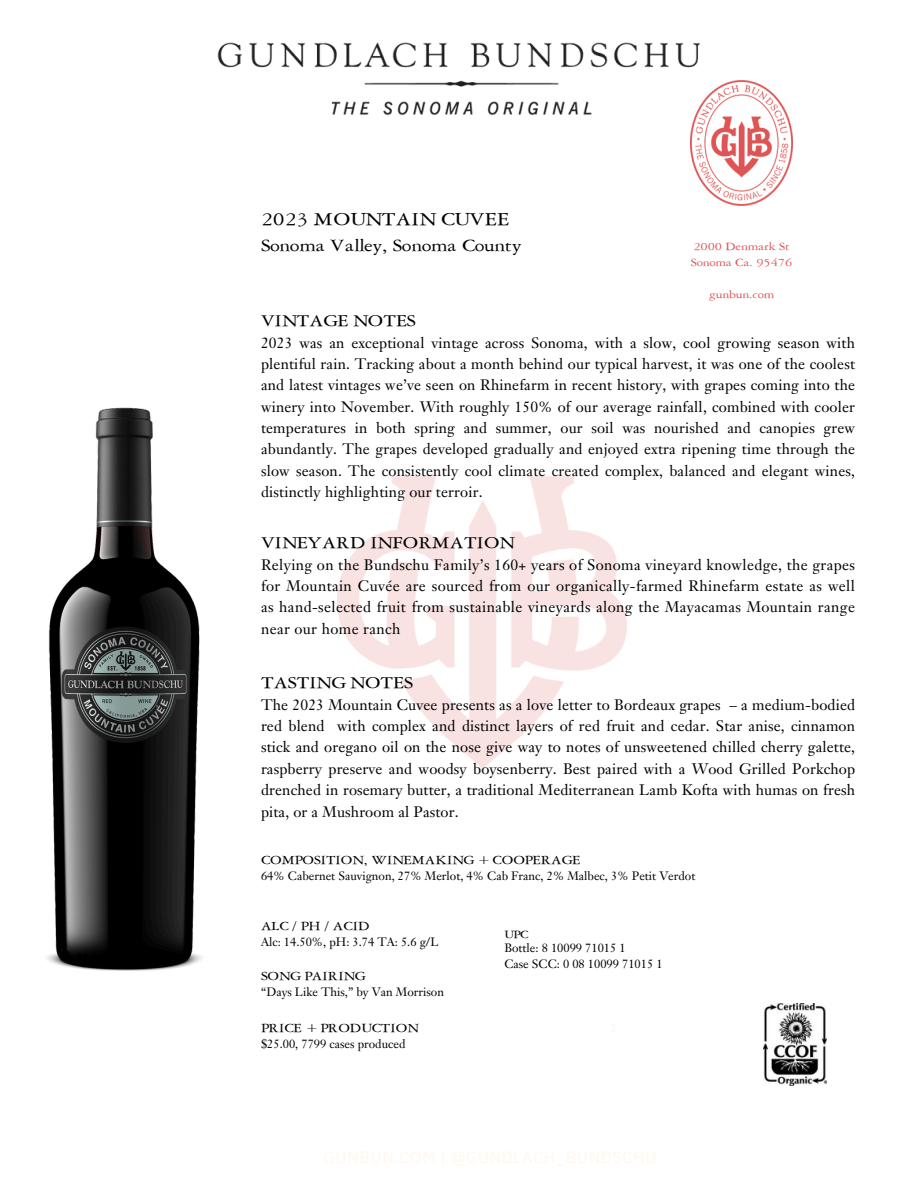
<style>
.page{position:relative;width:918px;height:1188px;background:#fff}
.page>*{position:absolute;margin:0;border:0;box-sizing:border-box;transform-origin:0 0}
.t1{font:19.8px "Amery Wide Normal";color:#000}
.t2{font:18.75px "Amery Wide Normal";color:#000}
.t3{font:18px "Amery Wide Normal";color:#000}
.t4{font:17.85px "Amery Wide Normal";color:#000}
.t5{font:15px/21.3px "Janson Text";letter-spacing:.015em;color:#000;text-align:justify}
.t6{font:13.5px "Amery Wide Normal";color:#000}
.t7{font:12px "Janson Text";color:#000}
.t8{font:12px "Amery Wide Normal";color:#dd5453}
.t9{font:12px "Amery Wide Normal";color:#000}
</style>
<div class="page">
<img style="left:337px;top:477px;width:289px;height:292px">
<img style="left:697px;top:80px;width:95px;height:125px">
<img style="left:763px;top:1004px;width:63px;height:82px">
<img style="left:217px;top:42px;width:525px;height:133px">
<img style="left:47px;top:407px;width:155px;height:564px">
<p class="t1" style="left:261px;top:203px;width:250px">2023 MOUNTAIN CUVEE</p>
<p class="t2" style="left:261px;top:231px;width:262px">Sonoma Valley, Sonoma County</p>
<p class="t8" style="left:693px;top:237px;width:98px">2000 Denmark St</p>
<p class="t8" style="left:691px;top:253px;width:103px">Sonoma Ca. 95476</p>
<p class="t8" style="left:709px;top:285px;width:67px">gunbun.com</p>
<p class="t4" style="left:261px;top:307px;width:156px">VINTAGE NOTES</p>
<p class="t5" style="left:261px;top:332px;width:596px">2023 was an exceptional vintage across Sonoma, with a slow, cool growing season with plentiful rain. Tracking about a month behind our typical harvest, it was one of the coolest and latest vintages we’ve seen on Rhinefarm in recent history, with grapes coming into the winery into November. With roughly 150% of our average rainfall, combined with cooler temperatures in both spring and summer, our soil was nourished and canopies grew abundantly. The grapes developed gradually and enjoyed extra ripening time through the slow season. The consistently cool climate created complex, balanced and elegant wines, distinctly highlighting our terroir.</p>
<p class="t3" style="left:261px;top:529px;width:255px">VINEYARD INFORMATION</p>
<p class="t5" style="left:261px;top:554px;width:595px">Relying on the Bundschu Family’s 160+ years of Sonoma vineyard knowledge, the grapes for Mountain Cuvée are sourced from our organically-farmed Rhinefarm estate as well as hand-selected fruit from sustainable vineyards along the Mayacamas Mountain range near our home ranch</p>
<h1 class="t3" style="left:261px;top:669px;width:153px">TASTING NOTES</h1>
<h1 class="t5" style="left:261px;top:694px;width:596px">The 2023 Mountain Cuvee presents as a love letter to Bordeaux grapes – a medium-bodied red blend with complex and distinct layers of red fruit and cedar. Star anise, cinnamon stick and oregano oil on the nose give way to notes of unsweetened chilled cherry galette, raspberry preserve and woodsy boysenberry. Best paired with a Wood Grilled Porkchop drenched in rosemary butter, a traditional Mediterranean Lamb Kofta with humas on fresh pita, or a Mushroom al Pastor.</h1>
<h3 class="t6" style="left:261px;top:849px;width:321px">COMPOSITION, WINEMAKING + COOPERAGE</h3>
<p class="t7" style="left:261px;top:868px;width:436px">64% Cabernet Sauvignon, 27% Merlot, 4% Cab Franc, 2% Malbec, 3% Petit Verdot</p>
<p class="t6" style="left:261px;top:915px;width:110px">ALC / PH / ACID</p>
<h3 class="t7" style="left:261px;top:934px;width:179px">Alc: 14.50%, pH: 3.74 TA: 5.6 g/L</h3>
<h3 class="t6" style="left:261px;top:965px;width:106px">SONG PAIRING</h3>
<p class="t7" style="left:261px;top:984px;width:185px">“Days Like This,” by Van Morrison</p>
<p class="t6" style="left:261px;top:1017px;width:159px">PRICE + PRODUCTION</p>
<p class="t7" style="left:261px;top:1036px;width:146px">$25.00, 7799 cases produced</p>
<p class="t9" style="left:504px;top:925px;width:25px">UPC</p>
<p class="t7" style="left:504px;top:940px;width:123px">Bottle: 8 10099 71015 1</p>
<p class="t7" style="left:504px;top:956px;width:160px">Case SCC: 0 08 10099 71015 1</p>
</div>
